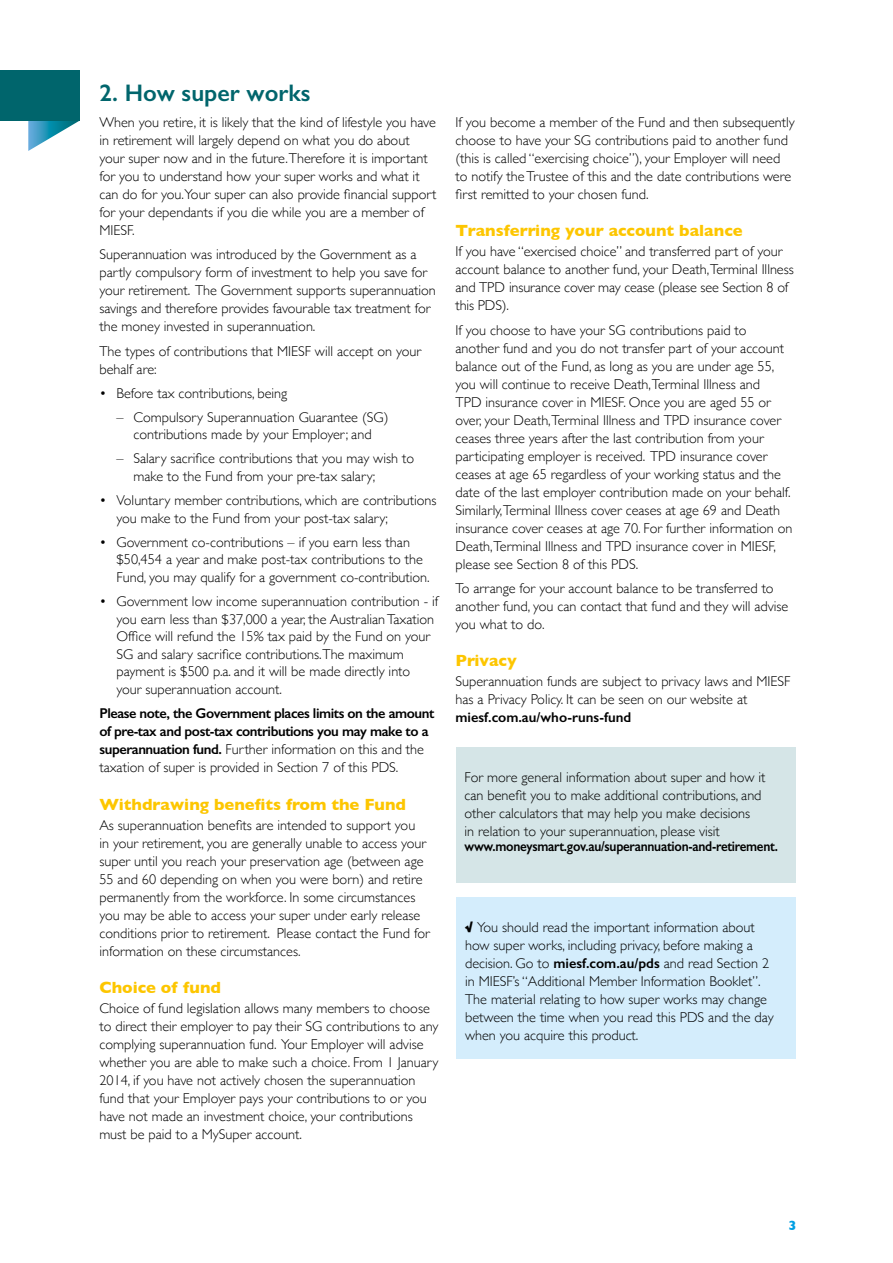
<style>
.page{position:relative;width:893px;height:1263px;background:#fff}
.page>*{position:absolute;margin:0;border:0;box-sizing:border-box;transform-origin:0 0}
.t1{font:600 24px "Gill Sans";color:#00656c}
.t2{font:700 16.5px "Gill Sans";color:#fdc600}
.t3{font:300 14.25px/18px "Gill Sans";color:#000}
.t4{font:600 14.25px/18px "Gill Sans";letter-spacing:-.03em;color:#000}
.t5{font:600 14.25px "Gill Sans";letter-spacing:-.03em;color:#000;scale:.91 1}
.t6{font:600 14.25px "Gill Sans";color:#000}
.t7{font:700 13.5px "Gill Sans";color:#009fe3}
.s1{font-weight:300}
.s2{font-weight:800}
.s3{font-weight:600}
</style>
<div class="page">
<div style="left:456px;top:747px;width:339px;height:136px;background:#d5e5e7"></div>
<div style="left:457px;top:897px;width:339px;height:162px;background:#d4edfc"></div>
<svg style="left:28px;top:121px;width:51px;height:30px"></svg>
<div style="left:0;top:70px;width:79px;height:51px;background:#00656c"></div>
<h1 class="t1" style="left:99px;top:79px;width:213px">2. How super works</h1>
<p class="t3" style="left:99px;top:113px;width:339px">When you retire, it is likely that the kind of lifestyle you have in retirement will largely depend on what you do about your super now and in the future.Therefore it is important for you to understand how your super works and what it can do for you.Your super can also provide financial support for your dependants if you die while you are a member of MIESF.</p>
<p class="t3" style="left:99px;top:245px;width:338px">Superannuation was introduced by the Government as a partly compulsory form of investment to help you save for your retirement. The Government supports superannuation savings and therefore provides favourable tax treatment for the money invested in superannuation.</p>
<p class="t3" style="left:99px;top:341px;width:323px">The types of contributions that MIESF will accept on your behalf are:</p>
<p class="t3" style="left:99px;top:383px;width:189px">• Before tax contributions, being</p>
<p class="t3" style="left:116px;top:408px;width:274px;text-align:center">– Compulsory Superannuation Guarantee (SG) contributions made by your Employer; and</p>
<p class="t3" style="left:133px;top:449px;width:282px;text-indent:-17px">– Salary sacrifice contributions that you may wish to make to the Fund from your pre-tax salary;</p>
<p class="t3" style="left:116px;top:491px;width:322px;text-indent:-17px">• Voluntary member contributions, which are contributions you make to the Fund from your post-tax salary;</p>
<p class="t3" style="left:116px;top:532px;width:315px;text-indent:-17px">• Government co-contributions – if you earn less than $50,454 a year and make post-tax contributions to the<br>Fund, you may qualify for a government co-contribution.</p>
<p class="t3" style="left:116px;top:592px;width:323px;text-indent:-17px">• Government low income superannuation contribution - if you earn less than $37,000 a year, the Australian Taxation Office will refund the 15% tax paid by the Fund on your SG and salary sacrifice contributions.The maximum payment is $500 p.a. and it will be made directly into your superannuation account.</p>
<p class="t4" style="left:99px;top:704px;width:336px">Please note, the Government places limits on the amount of pre-tax and post-tax contributions you may make to a superannuation fund. <span class="s1">Further information on this and the taxation of super is provided in Section 7 of this PDS.</span></p>
<p class="t2" style="left:99px;top:791px;width:308px">Withdrawing benefits from the Fund</p>
<p class="t3" style="left:99px;top:815px;width:332px">As superannuation benefits are intended to support you<br>in your retirement, you are generally unable to access your super until you reach your preservation age (between age 55 and 60 depending on when you were born) and retire permanently from the workforce. In some circumstances you may be able to access your super under early release conditions prior to retirement. Please contact the Fund for information on these circumstances.</p>
<p class="t2" style="left:99px;top:974px;width:123px">Choice of fund</p>
<p class="t3" style="left:99px;top:999px;width:341px">Choice of fund legislation allows many members to choose to direct their employer to pay their SG contributions to any complying superannuation fund. Your Employer will advise whether you are able to make such a choice. From 1 January 2014, if you have not actively chosen the superannuation fund that your Employer pays your contributions to or you have not made an investment choice, your contributions must be paid to a MySuper account.</p>
<p class="t3" style="left:456px;top:113px;width:341px">If you become a member of the Fund and then subsequently choose to have your SG contributions paid to another fund (this is called “exercising choice”), your Employer will need to notify the Trustee of this and the date contributions were first remitted to your chosen fund.</p>
<p class="t2" style="left:456px;top:217px;width:289px">Transferring your account balance</p>
<p class="t3" style="left:456px;top:242px;width:340px">If you have “exercised choice” and transferred part of your account balance to another fund, your Death,Terminal Illness and TPD insurance cover may cease (please see Section 8 of this PDS).</p>
<p class="t3" style="left:456px;top:320px;width:338px">If you choose to have your SG contributions paid to another fund and you do not transfer part of your account balance out of the Fund, as long as you are under age 55, you will continue to receive Death,Terminal Illness and<br>TPD insurance cover in MIESF. Once you are aged 55 or over, your Death,Terminal Illness and TPD insurance cover ceases three years after the last contribution from your participating employer is received. TPD insurance cover ceases at age 65 regardless of your working status and the date of the last employer contribution made on your behalf.<br>Similarly,Terminal Illness cover ceases at age 69 and Death insurance cover ceases at age 70. For further information on Death,Terminal Illness and TPD insurance cover in MIESF, please see Section 8 of this PDS.</p>
<p class="t3" style="left:456px;top:579px;width:334px">To arrange for your account balance to be transferred to another fund, you can contact that fund and they will advise you what to do.</p>
<p class="t2" style="left:456px;top:647px;width:63px">Privacy</p>
<p class="t3" style="left:456px;top:672px;width:336px">Superannuation funds are subject to privacy laws and MIESF has a Privacy Policy. It can be seen on our website at</p>
<p class="t6" style="left:456px;top:709px;width:177px">miesf.com.au/who-runs-fund</p>
<p class="t3" style="left:465px;top:767px;width:302px">For more general information about super and how it can benefit you to make additional contributions, and other calculators that may help you make decisions<br>in relation to your superannuation, please visit</p>
<p class="t5" style="left:465px;top:837px;width:346px">www.moneysmart.gov.au/superannuation-and-retirement.</p>
<p class="t3" style="left:465px;top:917px;width:310px"><span class="s2">√</span> You should read the important information about how super works, including privacy, before making a decision. Go to <span class="s3">miesf.com.au/pds</span> and read Section 2 in MIESF’s “Additional Member Information Booklet”.<br>The material relating to how super works may change between the time when you read this PDS and the day when you acquire this product.</p>
<p class="t7" style="left:788px;top:1214px;width:10px">3</p>
</div>
